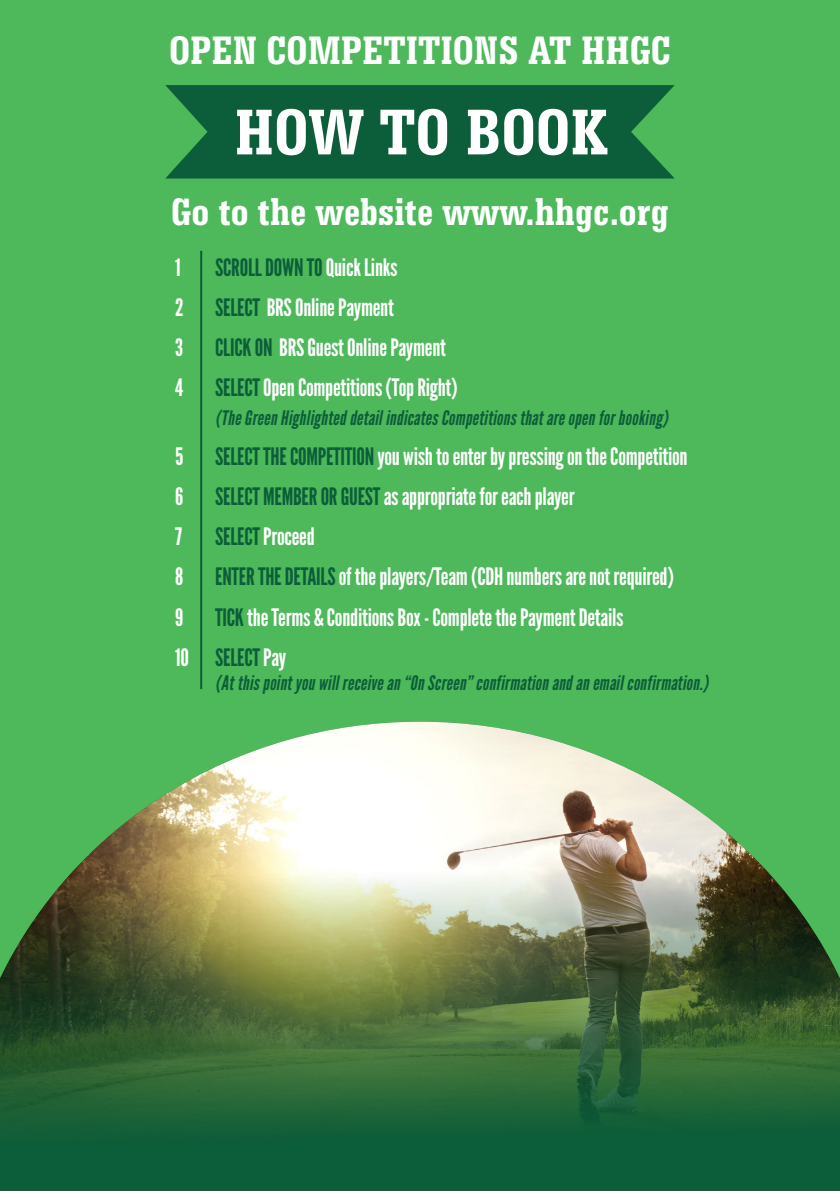
<style>
.page{position:relative;width:840px;height:1191px;background:#fff}
.page>*{position:absolute;margin:0;border:0;box-sizing:border-box;transform-origin:0 0}
.t1{font:700 condensed 68.4px "Serifa BT";color:#fff}
.t2{font:700 condensed 42px "Serifa BT";color:#fff}
.t3{font:700 condensed 40.4px "Serifa BT";color:#fff}
.t4{font:24px "League Gothic";letter-spacing:-.01em;color:#fff}
.t5{font:24px "League Gothic";letter-spacing:-.01em;color:#0c5d3a}
.t6{font:italic 20px "League Gothic";color:#0c5d3a}
.s1{color:#fff}
.s2{color:#0c5d3a}
</style>
<div class="page">
<div style="left:0;top:0;width:839px;height:1070px;background:#4db95a"></div>
<img style="left:0;top:721px;width:839px;height:470px">
<svg style="left:165px;top:85px;width:509px;height:93px;background:#11643c"></svg>
<hr style="left:200px;top:251px;width:2px;height:438px;background:#0c5d3a">
<p class="t2" style="left:169px;top:25px;width:503px">OPEN COMPETITIONS AT HHGC</p>
<p class="t1" style="left:234px;top:90px;width:374px">HOW TO BOOK</p>
<p class="t3" style="left:171px;top:187px;width:499px">Go to the website www.hhgc.org</p>
<p class="t4" style="left:175px;top:253px;width:7px">1</p>
<p class="t5" style="left:215px;top:253px;width:184px">SCROLL DOWN TO <span class="s1">Quick Links</span></p>
<p class="t4" style="left:175px;top:293px;width:10px">2</p>
<p class="t4" style="left:215px;top:293px;width:180px"><span class="s2">SELECT</span> BRS Online Payment</p>
<p class="t4" style="left:175px;top:333px;width:10px">3</p>
<p class="t4" style="left:215px;top:333px;width:232px"><span class="s2">CLICK ON</span> BRS Guest Online Payment</p>
<p class="t4" style="left:175px;top:373px;width:10px">4</p>
<p class="t4" style="left:215px;top:373px;width:244px"><span class="s2">SELECT</span> Open Competitions (Top Right)</p>
<p class="t6" style="left:215px;top:406px;width:458px">(TheGreenHighlighteddetailindicatesCompetitionsthatareopenforbooking)</p>
<p class="t4" style="left:175px;top:442px;width:10px">5</p>
<p class="t4" style="left:215px;top:442px;width:473px"><span class="s2">SELECT THE COMPETITION</span> you wish to enter by pressing on the Competition</p>
<p class="t4" style="left:175px;top:482px;width:10px">6</p>
<p class="t4" style="left:215px;top:482px;width:361px"><span class="s2">SELECT MEMBER OR GUEST</span> as appropriate for each player</p>
<p class="t4" style="left:175px;top:522px;width:8px">7</p>
<p class="t4" style="left:215px;top:522px;width:101px"><span class="s2">SELECT</span> Proceed</p>
<p class="t4" style="left:175px;top:562px;width:10px">8</p>
<p class="t4" style="left:215px;top:562px;width:460px"><span class="s2">ENTER THE DETAILS</span> of the players/Team (CDH numbers are not required)</p>
<p class="t4" style="left:175px;top:602px;width:10px">9</p>
<p class="t4" style="left:215px;top:602px;width:409px"><span class="s2">TICK</span> the Terms &amp; Conditions Box - Complete the Payment Details</p>
<p class="t5" style="left:175px;top:643px;width:113px"><span class="s1">10</span> SELECT <span class="s1">Pay</span></p>
<p class="t6" style="left:215px;top:670px;width:498px">(Atthispointyouwillreceivean“OnScreen”confirmationandanemailconfirmation.)</p>
</div>
